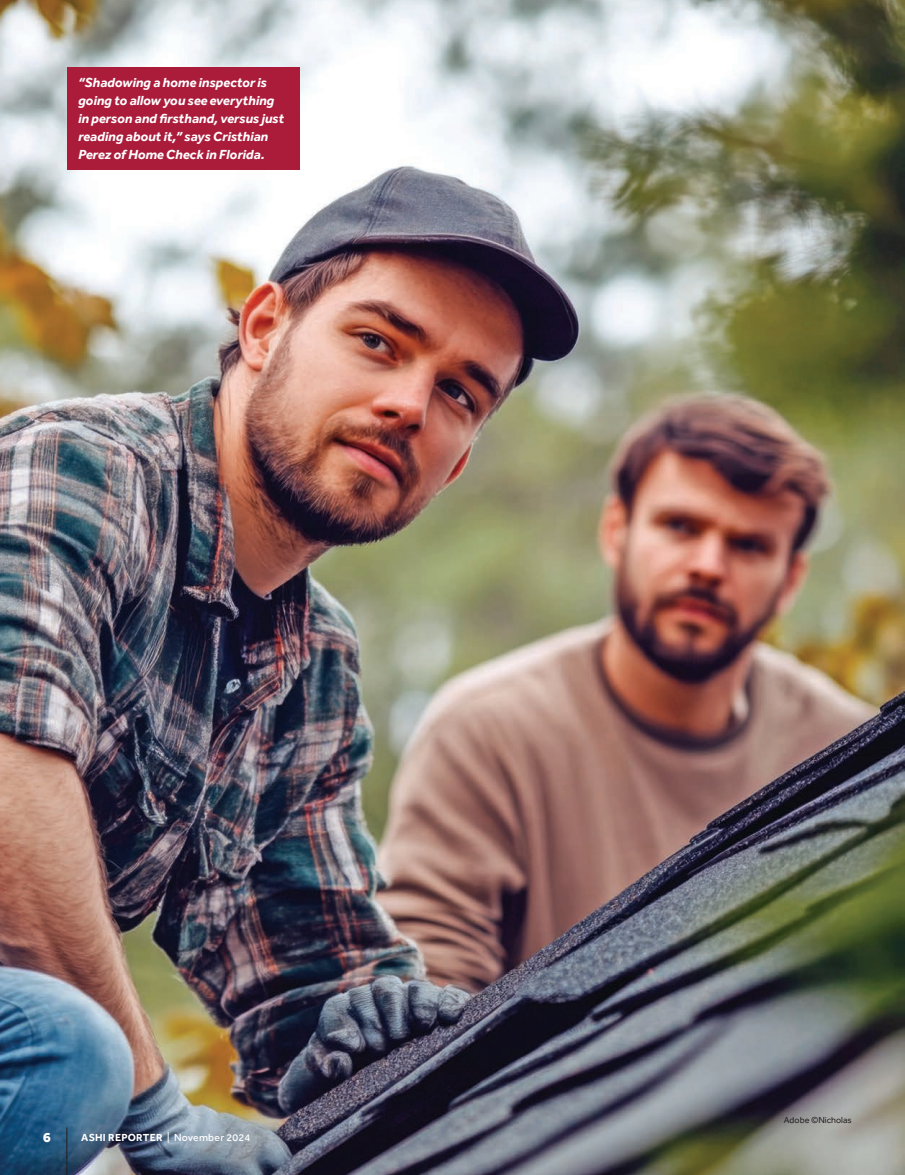
<style>
.page{position:relative;width:905px;height:1175px;background:#fff}
.page>*{position:absolute;margin:0;border:0;box-sizing:border-box;transform-origin:0 0}
.t1{font:800 14.25px "Effra CC";color:#fff}
.t2{font:italic 700 13.5px/18px "Effra CC";color:#fff}
.t3{font:500 10.5px "Effra CC";letter-spacing:.025em;color:#fff}
.t4{font:9px "Effra CC";color:#231f20}
.s1{font-weight:700}
</style>
<div class="page">
<img style="left:0;top:0;width:904px;height:1174px">
<div style="left:68px;top:67px;width:232px;height:103px;background:#ab1c3b"></div>
<hr style="left:67px;top:1127px;width:1px;height:47px;background:#231f20">
<p class="t2" style="left:78px;top:75px;width:207px">“Shadowing a home inspector is going to allow you see everything in person and firsthand, versus just reading about it,” says Cristhian Perez of Home Check in Florida.</p>
<p class="t1" style="left:43px;top:1127px;width:10px">6</p>
<p class="t3" style="left:81px;top:1131px;width:170px"><span class="s1">ASHI REPORTER</span> | November 2024</p>
<p class="t4" style="left:784px;top:1114px;width:69px">Adobe ©Nicholas</p>
</div>
